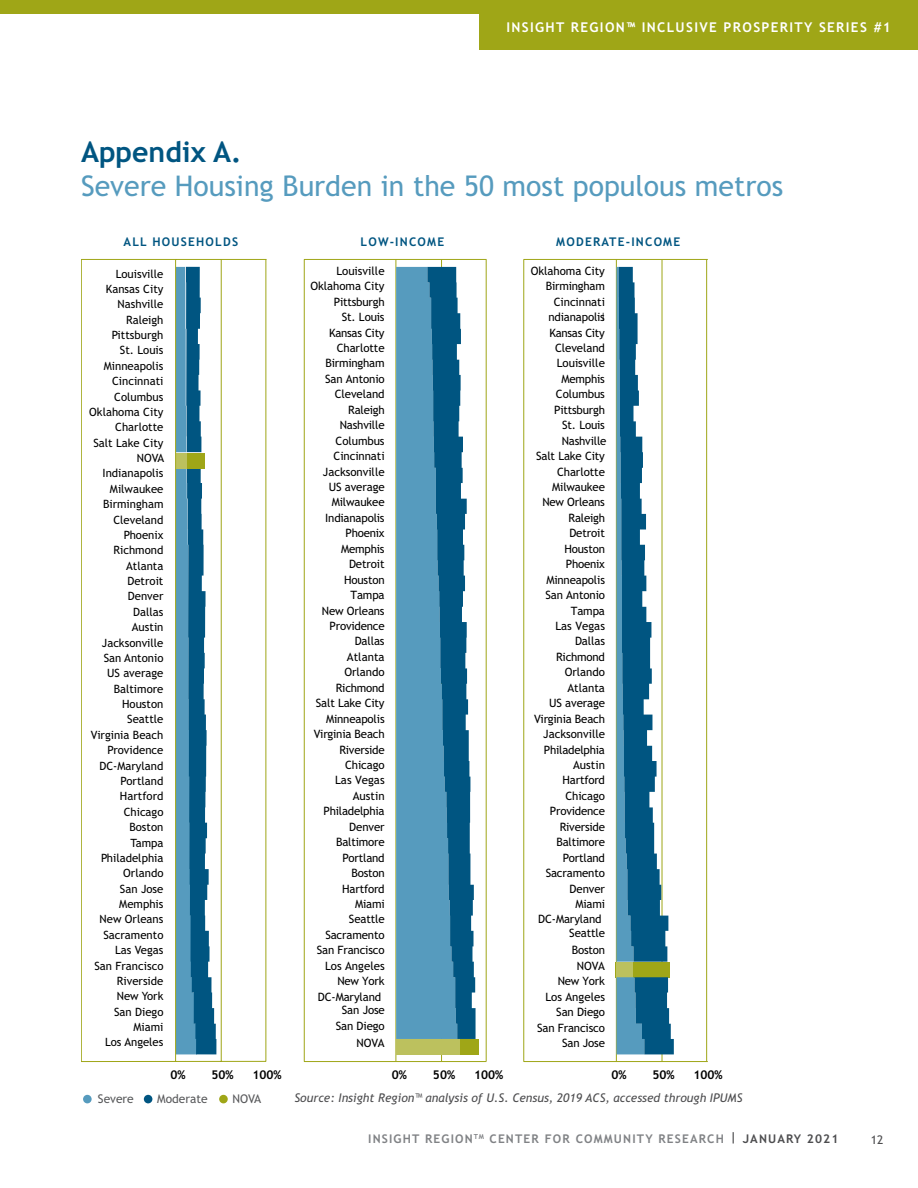
<style>
.page{position:relative;width:918px;height:1188px;background:#fff}
.page>*{position:absolute;margin:0;border:0;box-sizing:border-box;transform-origin:0 0}
.t1{font:28.5px "Trebuchet";color:#569bbe}
.t2{font:700 28.5px "Trebuchet";color:#005581}
.t3{font:700 13.5px "Trebuchet";letter-spacing:.1em;color:#fff}
.t4{font:italic 12px "Trebuchet";color:#4d4d4f}
.t5{font:700 12px "Trebuchet";letter-spacing:.095em;color:#808285}
.t6{font:700 12px "Trebuchet";letter-spacing:.1em;color:#005581}
.t7{font:700 12px "Trebuchet";color:#000}
.t8{font:12px "Trebuchet";color:#58595b}
.t9{font:12px "Trebuchet";color:#4d4d4f}
.t10{font:11.55px/13.8px "Trebuchet";letter-spacing:-.015em;color:#000}
.t11{font:11.4px/15.5px "Trebuchet";color:#000;text-align:right}
.s1{color:#5a5a5a}
.s2{color:#4d4d4f}
</style>
<div class="page">
<div style="left:0;top:0;width:918px;height:14px;background:#9fa617"></div>
<div style="left:479px;top:2px;width:439px;height:47px;background:#9fa617"></div>
<hr style="left:441px;top:259px;width:1px;height:802px;background:#9fa617">
<hr style="left:396px;top:259px;width:1px;height:802px;background:#9fa617">
<hr style="left:662px;top:260px;width:1px;height:802px;background:#9fa617">
<hr style="left:616px;top:260px;width:1px;height:802px;background:#9fa617">
<div style="left:396px;top:1039px;width:64px;height:16px;background:#bcc15e"></div>
<div style="left:460px;top:1039px;width:18px;height:16px;background:#9fa617"></div>
<div style="left:144px;top:1095px;width:8px;height:8px;background:#005581;border-radius:50%"></div>
<div style="left:219px;top:1095px;width:9px;height:8px;background:#9fa617;border-radius:50%"></div>
<div style="left:83px;top:1095px;width:9px;height:8px;background:#569bbe;border-radius:50%"></div>
<div style="left:304px;top:259px;width:183px;height:803px;border:1px solid #9fa617"></div>
<div style="left:524px;top:259px;width:184px;height:803px;border:1px solid #9fa617"></div>
<div style="left:396px;top:267px;width:31px;height:772px;background:#569bbe"></div>
<svg style="left:427px;top:267px;width:49px;height:772px"></svg>
<svg style="left:616px;top:267px;width:58px;height:787px"></svg>
<svg style="left:81px;top:259px;width:186px;height:803px"></svg>
<p class="t3" style="left:506px;top:19px;width:386px">INSIGHT REGION™ INCLUSIVE PROSPERITY SERIES #1</p>
<h1 class="t2" style="left:81px;top:135px;width:162px">Appendix A.</h1>
<h1 class="t1" style="left:81px;top:170px;width:704px">Severe Housing Burden in the 50 most populous metros</h1>
<p class="t6" style="left:124px;top:235px;width:116px">ALL HOUSEHOLDS</p>
<p class="t6" style="left:361px;top:235px;width:85px">LOW-INCOME</p>
<p class="t6" style="left:556px;top:235px;width:125px">MODERATE-INCOME</p>
<p class="t11" style="left:89px;top:266px;width:76px">Louisville<br>Kansas City<br>Nashville<br>Raleigh<br>Pittsburgh<br>St. Louis<br>Minneapolis<br>Cincinnati<br>Columbus<br>Oklahoma City<br>Charlotte<br>Salt Lake City<br>NOVA<br>Indianapolis<br>Milwaukee<br>Birmingham<br>Cleveland<br>Phoenix<br>Richmond<br>Atlanta<br>Detroit<br>Denver<br>Dallas<br>Austin<br>Jacksonville<br>San Antonio<br>US average<br>Baltimore<br>Houston<br>Seattle<br>Virginia Beach<br>Providence<br>DC-Maryland<br>Portland<br>Hartford<br>Chicago<br>Boston<br>Tampa<br>Philadelphia<br>Orlando<br>San Jose<br>Memphis<br>New Orleans<br>Sacramento<br>Las Vegas<br>San Francisco<br>Riverside<br>New York<br>San Diego<br>Miami<br>Los Angeles</p>
<p class="t10" style="left:336px;top:264px;width:50px">Louisville</p>
<p class="t10" style="left:531px;top:264px;width:76px">Oklahoma City</p>
<p class="t10" style="left:310px;top:279px;width:76px">Oklahoma City</p>
<p class="t10" style="left:546px;top:279px;width:61px">Birmingham</p>
<p class="t10" style="left:334px;top:295px;width:52px">Pittsburgh</p>
<p class="t10" style="left:554px;top:295px;width:53px">Cincinnati</p>
<p class="t10" style="left:342px;top:310px;width:44px">St. Louis</p>
<p class="t10" style="left:549px;top:310px;width:58px">ndianapolis<span class="s1">I</span></p>
<p class="t10" style="left:329px;top:326px;width:57px">Kansas City</p>
<p class="t10" style="left:549px;top:326px;width:57px">Kansas City</p>
<p class="t10" style="left:337px;top:341px;width:49px">Charlotte</p>
<p class="t10" style="left:555px;top:341px;width:51px">Cleveland</p>
<p class="t10" style="left:326px;top:356px;width:61px">Birmingham</p>
<p class="t10" style="left:557px;top:356px;width:50px">Louisville</p>
<p class="t10" style="left:325px;top:372px;width:61px">San Antonio</p>
<p class="t10" style="left:561px;top:372px;width:45px">Memphis</p>
<p class="t10" style="left:335px;top:387px;width:51px">Cleveland</p>
<p class="t10" style="left:556px;top:387px;width:51px">Columbus</p>
<p class="t10" style="left:348px;top:403px;width:38px">Raleigh</p>
<p class="t10" style="left:554px;top:403px;width:52px">Pittsburgh</p>
<p class="t10" style="left:340px;top:418px;width:46px">Nashville</p>
<p class="t10" style="left:562px;top:418px;width:44px">St. Louis</p>
<p class="t10" style="left:336px;top:434px;width:51px">Columbus</p>
<p class="t10" style="left:562px;top:434px;width:46px">Nashville</p>
<p class="t10" style="left:334px;top:449px;width:53px">Cincinnati</p>
<p class="t10" style="left:536px;top:449px;width:70px">Salt Lake City</p>
<p class="t10" style="left:323px;top:465px;width:63px">Jacksonville</p>
<p class="t10" style="left:557px;top:465px;width:49px">Charlotte</p>
<p class="t10" style="left:329px;top:480px;width:57px">US average</p>
<p class="t10" style="left:552px;top:480px;width:54px">Milwaukee</p>
<p class="t10" style="left:332px;top:495px;width:54px">Milwaukee</p>
<p class="t10" style="left:542px;top:495px;width:64px">New Orleans</p>
<p class="t10" style="left:325px;top:511px;width:61px">Indianapolis</p>
<p class="t10" style="left:569px;top:511px;width:38px">Raleigh</p>
<p class="t10" style="left:345px;top:526px;width:41px">Phoenix</p>
<p class="t10" style="left:569px;top:526px;width:37px">Detroit</p>
<p class="t10" style="left:341px;top:542px;width:45px">Memphis</p>
<p class="t10" style="left:565px;top:542px;width:42px">Houston</p>
<p class="t10" style="left:349px;top:557px;width:37px">Detroit</p>
<p class="t10" style="left:566px;top:557px;width:41px">Phoenix</p>
<p class="t10" style="left:344px;top:573px;width:42px">Houston</p>
<p class="t10" style="left:546px;top:573px;width:60px">Minneapolis</p>
<p class="t10" style="left:351px;top:588px;width:36px">Tampa</p>
<p class="t10" style="left:546px;top:588px;width:61px">San Antonio</p>
<p class="t10" style="left:322px;top:604px;width:64px">New Orleans</p>
<p class="t10" style="left:571px;top:604px;width:36px">Tampa</p>
<p class="t10" style="left:330px;top:619px;width:56px">Providence</p>
<p class="t10" style="left:555px;top:619px;width:51px">Las Vegas</p>
<p class="t10" style="left:355px;top:634px;width:31px">Dallas</p>
<p class="t10" style="left:575px;top:634px;width:32px">Dallas</p>
<p class="t10" style="left:347px;top:650px;width:39px">Atlanta</p>
<p class="t10" style="left:556px;top:650px;width:50px">Richmond</p>
<p class="t10" style="left:344px;top:665px;width:42px">Orlando</p>
<p class="t10" style="left:565px;top:665px;width:42px">Orlando</p>
<p class="t10" style="left:336px;top:681px;width:50px">Richmond</p>
<p class="t10" style="left:567px;top:681px;width:39px">Atlanta</p>
<p class="t10" style="left:316px;top:696px;width:70px">Salt Lake City</p>
<p class="t10" style="left:549px;top:696px;width:57px">US average</p>
<p class="t10" style="left:326px;top:712px;width:60px">Minneapolis</p>
<p class="t10" style="left:534px;top:712px;width:72px">Virginia Beach</p>
<p class="t10" style="left:314px;top:727px;width:72px">Virginia Beach</p>
<p class="t10" style="left:543px;top:727px;width:63px">Jacksonville</p>
<p class="t10" style="left:339px;top:743px;width:47px">Riverside</p>
<p class="t10" style="left:544px;top:743px;width:63px">Philadelphia</p>
<p class="t10" style="left:345px;top:758px;width:41px">Chicago</p>
<p class="t10" style="left:573px;top:758px;width:33px">Austin</p>
<p class="t10" style="left:335px;top:773px;width:51px">Las Vegas</p>
<p class="t10" style="left:563px;top:773px;width:44px">Hartford</p>
<p class="t10" style="left:353px;top:789px;width:33px">Austin</p>
<p class="t10" style="left:565px;top:789px;width:41px">Chicago</p>
<p class="t10" style="left:323px;top:804px;width:63px">Philadelphia</p>
<p class="t10" style="left:550px;top:804px;width:57px">Providence</p>
<p class="t10" style="left:349px;top:820px;width:37px">Denver</p>
<p class="t10" style="left:560px;top:820px;width:47px">Riverside</p>
<p class="t10" style="left:336px;top:835px;width:50px">Baltimore</p>
<p class="t10" style="left:557px;top:835px;width:50px">Baltimore</p>
<p class="t10" style="left:342px;top:851px;width:44px">Portland</p>
<p class="t10" style="left:563px;top:851px;width:44px">Portland</p>
<p class="t10" style="left:351px;top:866px;width:35px">Boston</p>
<p class="t10" style="left:546px;top:866px;width:61px">Sacramento</p>
<p class="t10" style="left:342px;top:882px;width:44px">Hartford</p>
<p class="t10" style="left:570px;top:881px;width:37px">Denver</p>
<p class="t10" style="left:355px;top:897px;width:31px">Miami</p>
<p class="t10" style="left:575px;top:897px;width:31px">Miami</p>
<p class="t10" style="left:349px;top:912px;width:37px">Seattle</p>
<p class="t10" style="left:325px;top:928px;width:61px">Sacramento</p>
<p class="t10" style="left:538px;top:912px;width:68px;text-align:right">DC-Maryland<br>Seattle</p>
<p class="t10" style="left:317px;top:943px;width:69px">San Francisco</p>
<p class="t10" style="left:572px;top:943px;width:35px">Boston</p>
<p class="t10" style="left:325px;top:959px;width:61px">Los Angeles</p>
<p class="t10" style="left:577px;top:959px;width:30px">NOVA</p>
<p class="t10" style="left:337px;top:974px;width:49px">New York</p>
<p class="t10" style="left:558px;top:974px;width:49px">New York</p>
<p class="t10" style="left:342px;top:990px;width:44px;text-indent:-24px">DC-Maryland<br>San Jose</p>
<p class="t10" style="left:545px;top:990px;width:61px">Los Angeles</p>
<p class="t10" style="left:556px;top:1005px;width:50px">San Diego</p>
<p class="t10" style="left:336px;top:1019px;width:50px">San Diego</p>
<p class="t10" style="left:537px;top:1020px;width:69px">San Francisco</p>
<p class="t10" style="left:357px;top:1036px;width:30px">NOVA</p>
<p class="t10" style="left:562px;top:1036px;width:44px">San Jose</p>
<p class="t7" style="left:170px;top:1067px;width:17px">0%</p>
<p class="t7" style="left:212px;top:1067px;width:24px">50%</p>
<p class="t7" style="left:253px;top:1067px;width:31px">100%</p>
<p class="t7" style="left:392px;top:1067px;width:17px">0%</p>
<p class="t7" style="left:433px;top:1067px;width:24px">50%</p>
<p class="t7" style="left:474px;top:1067px;width:31px">100%</p>
<p class="t7" style="left:611px;top:1067px;width:17px">0%</p>
<p class="t7" style="left:652px;top:1067px;width:24px">50%</p>
<p class="t7" style="left:693px;top:1067px;width:31px">100%</p>
<p class="t8" style="left:98px;top:1092px;width:37px">Severe</p>
<p class="t8" style="left:157px;top:1092px;width:52px">Moderate</p>
<p class="t8" style="left:233px;top:1092px;width:30px">NOVA</p>
<p class="t4" style="left:295px;top:1091px;width:449px">Source: Insight Region™ analysis of U.S. Census, 2019 ACS, accessed through IPUMS</p>
<p class="t5" style="left:368px;top:1132px;width:472px">INSIGHT REGION<sup>TM</sup> CENTER FOR COMMUNITY RESEARCH <span class="s2">| JANUARY 2021</span></p>
<p class="t9" style="left:871px;top:1133px;width:14px">12</p>
</div>
